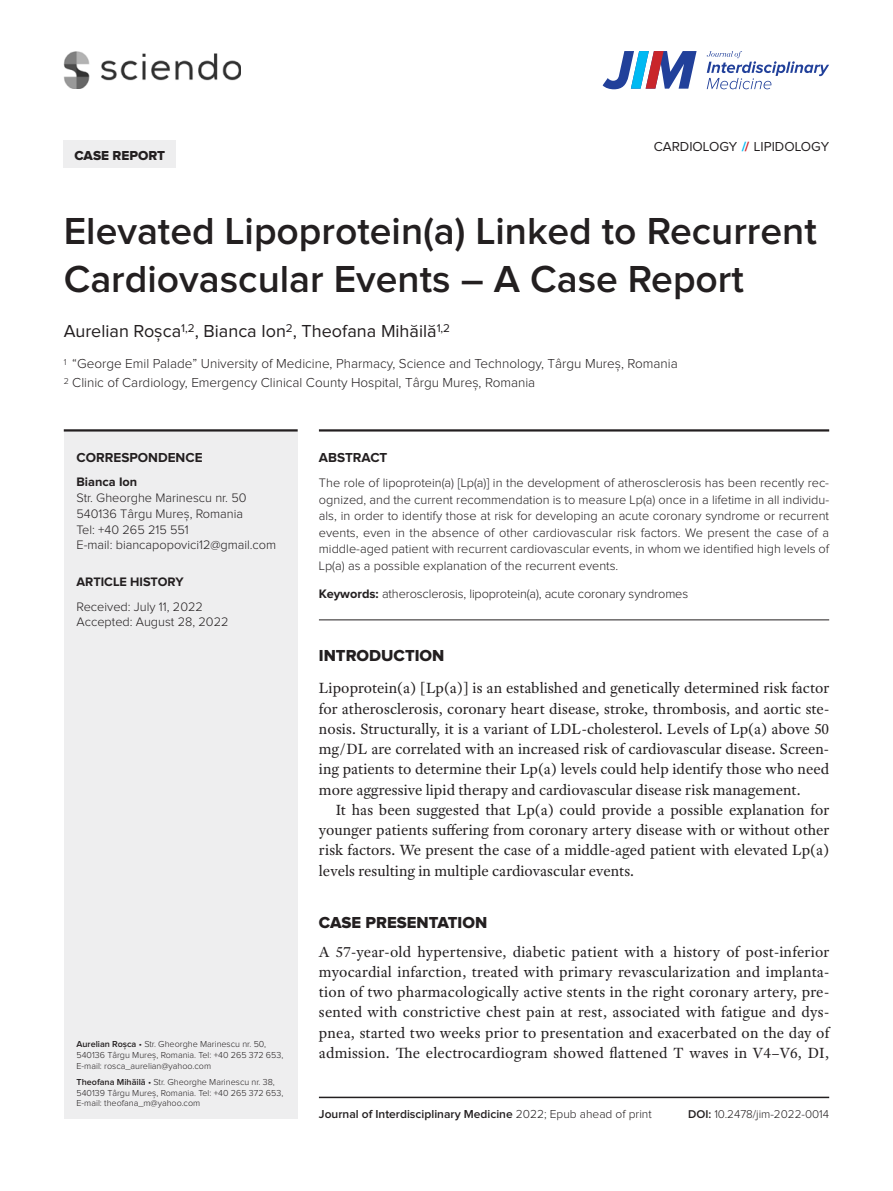
<style>
.page{position:relative;width:893px;height:1191px;background:#fff}
.page>*{position:absolute;margin:0;border:0;box-sizing:border-box;transform-origin:0 0}
.t1{font:600 39px/48px "Proxima Nova";color:#231f20}
.t2{font:18px "Proxima Nova";color:#231f20}
.t3{font:16.5px "Proxima Nova Extrabld";color:#231f20}
.t4{font:15.75px/20.2px "Adobe Text Pro";letter-spacing:.005em;color:#231f20;text-align:justify}
.t5{font:300 13.5px/18.6px "Proxima Nova";color:#231f20}
.t6{font:700 13.5px "Proxima Nova";color:#231f20}
.t7{font:13.5px "Proxima Nova";color:#231f20}
.t8{font:13.5px "Proxima Nova Extrabld";color:#231f20}
.t9{font:300 12.75px/16.5px "Proxima Nova";color:#231f20}
.t10{font:700 12.75px "Proxima Nova";color:#231f20}
.t11{font:600 12px "Proxima Nova";color:#231f20}
.t12{font:300 11.7px "Proxima Nova";color:#231f20}
.t13{font:300 9px/10.8px "Proxima Nova";color:#231f20}
.s1{font-weight:700;color:#00b9f2}
.s2{font-weight:700;color:#c9252b}
.s3{font-weight:600}
.s4{font-weight:400}
.s5{font-weight:700}
.s6{font-weight:300}
</style>
<div class="page">
<svg style="left:707px;top:51px;width:122px;height:38px"></svg>
<svg style="left:603px;top:51px;width:94px;height:38px"></svg>
<img style="left:64px;top:51px;width:177px;height:38px">
<div style="left:64px;top:948px;width:234px;height:170px;background:#eeeeef"></div>
<div style="left:64px;top:429px;width:234px;height:562px;background:#eeeeef"></div>
<hr style="left:64px;top:429px;width:234px;height:2px;background:#231f20">
<hr style="left:319px;top:1096px;width:510px;height:2px;background:#231f20">
<div style="left:64px;top:140px;width:112px;height:28px;background:#eeeeef"></div>
<hr style="left:319px;top:429px;width:510px;height:2px;background:#231f20">
<hr style="left:319px;top:619px;width:510px;height:1px;background:#231f20">
<p class="t8" style="left:74px;top:149px;width:92px">CASE REPORT</p>
<p class="t7" style="left:654px;top:140px;width:177px">CARDIOLOGY <span class="s1">/</span><span class="s2">/</span> LIPIDOLOGY</p>
<h1 class="t1" style="left:64px;top:208px;width:754px">Elevated Lipoprotein(a) Linked to Recurrent<br>Cardiovascular Events – A Case Report</h1>
<p class="t2" style="left:64px;top:322px;width:388px">Aurelian Roșca<sup>1,2</sup>, Bianca Ion<sup>2</sup>, Theofana Mihăilă<sup>1,2</sup></p>
<p class="t5" style="left:64px;top:355px;width:615px"><sup>1</sup> “George Emil Palade” University of Medicine, Pharmacy, Science and Technology, Târgu Mureș, Romania<br><sup>2</sup> Clinic of Cardiology, Emergency Clinical County Hospital, Târgu Mureș, Romania</p>
<p class="t6" style="left:77px;top:451px;width:128px">CORRESPONDENCE</p>
<p class="t10" style="left:77px;top:476px;width:62px">Bianca Ion</p>
<p class="t9" style="left:77px;top:490px;width:201px;line-height:15.8px">Str. Gheorghe Marinescu nr. 50<br>540136 Târgu Mureș, Romania<br>Tel: +40 265 215 551<br>E-mail: biancapopovici12@gmail.com</p>
<p class="t10" style="left:77px;top:576px;width:109px">ARTICLE HISTORY</p>
<p class="t9" style="left:77px;top:599px;width:154px;line-height:15.8px">Received: July 11, 2022<br>Accepted: August 28, 2022</p>
<p class="t13" style="left:77px;top:1039px;width:208px"><span class="s3">Aurelian Roșca</span> <span class="s4">•</span> Str. Gheorghe Marinescu nr. 50,<br>540136 Târgu Mureș, Romania. Tel: +40 265 372 653,<br>E-mail: rosca_aurelian@yahoo.com</p>
<p class="t13" style="left:77px;top:1076px;width:208px"><span class="s3">Theofana Mihăilă</span> <span class="s4">•</span> Str. Gheorghe Marinescu nr. 38,<br>540139 Târgu Mureș, Romania. Tel: +40 265 372 653,<br>E-mail: theofana_m@yahoo.com</p>
<p class="t6" style="left:319px;top:451px;width:70px">ABSTRACT</p>
<p class="t9" style="left:319px;top:475px;width:512px;text-align:justify">The role of lipoprotein(a) [Lp(a)] in the development of atherosclerosis has been recently rec&shy;ognized, and the current recommendation is to measure Lp(a) once in a lifetime in all individu&shy;als, in order to identify those at risk for developing an acute coronary syndrome or recurrent events, even in the absence of other cardiovascular risk factors. We present the case of a middle-aged patient with recurrent cardiovascular events, in whom we identified high levels of Lp(a) as a possible explanation of the recurrent events.</p>
<p class="t9" style="left:319px;top:586px;width:371px"><span class="s5">Keywords:</span> atherosclerosis, lipoprotein(a), acute coronary syndromes</p>
<p class="t3" style="left:319px;top:648px;width:29px">INTRO</p>
<p class="t3" style="left:369px;top:648px;width:35px">DUCTIO</p>
<p class="t3" style="left:432px;top:648px;width:14px">N</p>
<p class="t4" style="left:319px;top:678px;width:512px">Lipoprotein(a) [Lp(a)] is an established and genetically determined risk factor for atherosclerosis, coronary heart disease, stroke, thrombosis, and aortic ste&shy;nosis. Structurally, it is a variant of LDL-cholesterol. Levels of Lp(a) above 50 mg/DL are correlated with an increased risk of cardiovascular disease. Screen&shy;ing patients to determine their Lp(a) levels could help identify those who need more aggressive lipid therapy and cardiovascular disease risk management.</p>
<p class="t4" style="left:319px;top:799px;width:512px;text-indent:17px">It has been suggested that Lp(a) could provide a possible explanation for younger patients suffering from coronary artery disease with or without other risk factors. We present the case of a middle-aged patient with elevated Lp(a) levels resulting in multiple cardiovascular events.</p>
<p class="t3" style="left:319px;top:914px;width:23px">CASE</p>
<p class="t3" style="left:366px;top:914px;width:11px">PRESE</p>
<p class="t3" style="left:417px;top:914px;width:23px">NTATIO</p>
<p class="t3" style="left:475px;top:914px;width:14px">N</p>
<p class="t4" style="left:319px;top:941px;width:512px">A 57-year-old hypertensive, diabetic patient with a history of post-inferior myocardial infarction, treated with primary revascularization and implanta&shy;tion of two pharmacologically active stents in the right coronary artery, pre&shy;sented with constrictive chest pain at rest, associated with fatigue and dys&shy;pnea, started two weeks prior to presentation and exacerbated on the day of admission. The electrocardiogram showed flattened T waves in V4–V6, DI,</p>
<p class="t11" style="left:319px;top:1108px;width:334px">Journal of Interdisciplinary Medicine <span class="s6">2022; Epub ahead of print</span></p>
<p class="t12" style="left:688px;top:1108px;width:142px"><span class="s3">DOI:</span> 10.2478/jim-2022-0014</p>
</div>
